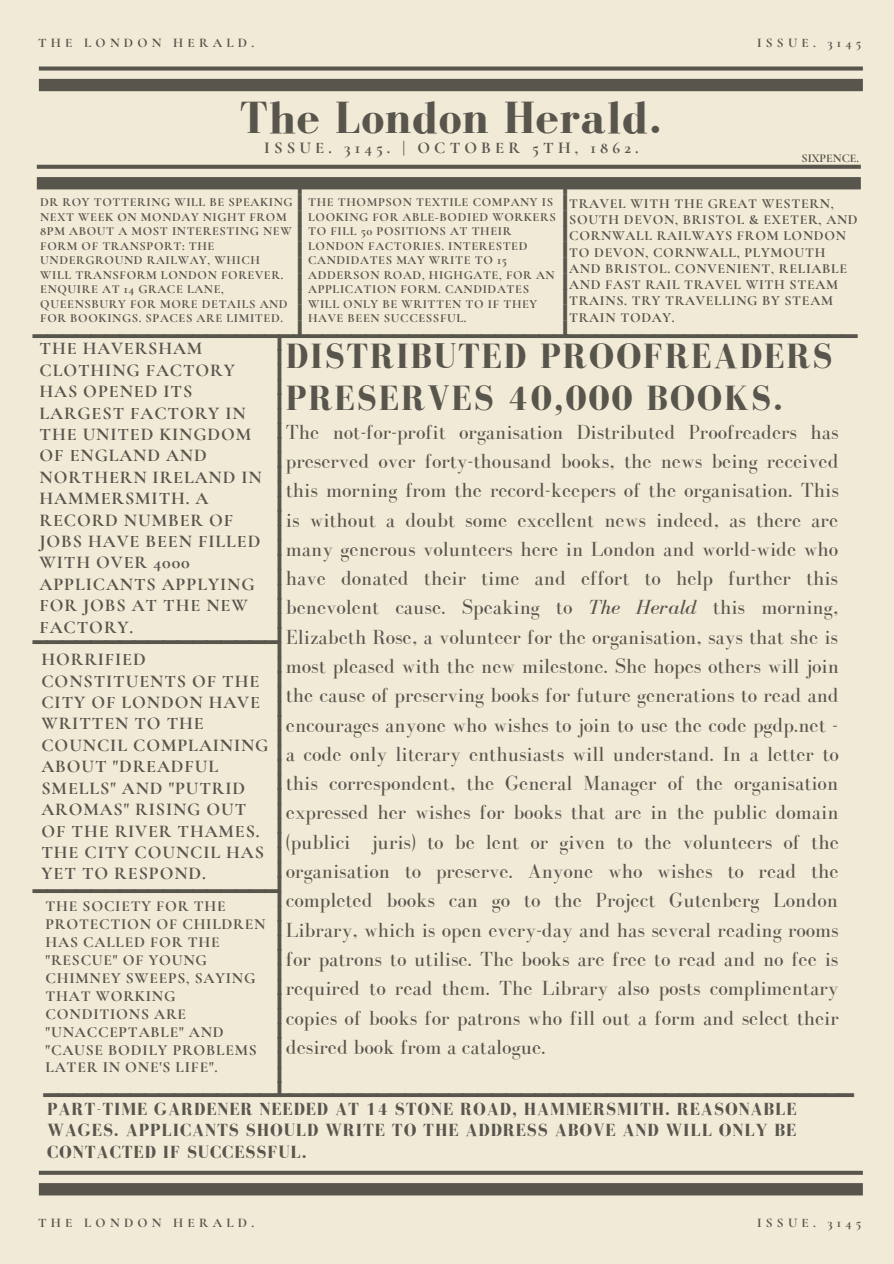
<style>
.page{position:relative;width:894px;height:1264px;background:#fff}
.page>*{position:absolute;margin:0;border:0;box-sizing:border-box;transform-origin:0 0}
.t1{font:700 46.35px "Bodoni FLF";letter-spacing:.02em;color:#58554d}
.t2{font:700 36px/42.8px "Bodoni FLF";letter-spacing:.05em;color:#58554d}
.t3{font:800 31.5px "Open Sans";color:#58554d}
.t4{font:21px/29.2px "Bodoni FLF";color:#58554d;text-align:justify}
.t5{font:700 18px/21.5px "Cormorant Garamond";letter-spacing:.05em;color:#58554d}
.t6{font:700 18px/21.5px "Bodoni FLF";letter-spacing:.05em;color:#58554d;text-align:justify}
.t7{font:700 16.5px "Cormorant Garamond";letter-spacing:.25em;color:#58554d}
.t8{font:700 15.45px/18px "Cormorant Garamond";letter-spacing:.05em;color:#58554d}
.t9{font:700 13.95px/16.2px "Cormorant Garamond";letter-spacing:.05em;color:#58554d}
.t10{font:700 13.2px "Cormorant Garamond";letter-spacing:.32em;color:#58554d}
.t11{font:700 12.45px/14.5px "Cormorant Garamond";letter-spacing:.05em;color:#58554d}
.t12{font:700 12px "Cormorant Garamond";color:#58554d}
.s1{font-style:italic}
</style>
<div class="page">
<div style="left:0;top:0;width:893px;height:1263px;background:#f1ead7"></div>
<svg style="left:39px;top:66px;width:823px;height:25px"></svg>
<svg style="left:37px;top:165px;width:823px;height:24px"></svg>
<svg style="left:39px;top:1170px;width:823px;height:25px"></svg>
<p class="t10" style="left:38px;top:35px;width:217px">THE LONDON HERALD.</p>
<p class="t10" style="left:757px;top:35px;width:106px">ISSUE. 3145</p>
<h1 class="t1" style="left:240px;top:92px;width:423px">The London Herald.</h1>
<p class="t7" style="left:264px;top:138px;width:375px">ISSUE. 3145. | OCTOBER 5TH, 1862.</p>
<p class="t12" style="left:801px;top:151px;width:59px">SIXPENCE.</p>
<p class="t9" style="left:569px;top:195px;width:290px">TRAVEL WITH THE GREAT WESTERN,<br>SOUTH DEVON, BRISTOL &amp; EXETER, AND<br>CORNWALL RAILWAYS FROM LONDON<br>TO DEVON, CORNWALL, PLYMOUTH<br>AND BRISTOL. CONVENIENT, RELIABLE<br>AND FAST RAIL TRAVEL WITH STEAM<br>TRAINS. TRY TRAVELLING BY STEAM<br>TRAIN TODAY.</p>
<h3 class="t3" style="left:337px;top:179px;width:159px;rotate:90deg">__________</h3>
<h3 class="t3" style="left:602px;top:179px;width:159px;rotate:90deg">__________</h3>
<p class="t11" style="left:40px;top:195px;width:254px">DR ROY TOTTERING WILL BE SPEAKING<br>NEXT WEEK ON MONDAY NIGHT FROM<br>8PM ABOUT A MOST INTERESTING NEW<br>FORM OF TRANSPORT: THE<br>UNDERGROUND RAILWAY, WHICH<br>WILL TRANSFORM LONDON FOREVER.<br>ENQUIRE AT 14 GRACE LANE,<br>QUEENSBURY FOR MORE DETAILS AND<br>FOR BOOKINGS. SPACES ARE LIMITED.</p>
<p class="t11" style="left:308px;top:195px;width:249px">THE THOMPSON TEXTILE COMPANY IS<br>LOOKING FOR ABLE-BODIED WORKERS<br>TO FILL 50 POSITIONS AT THEIR<br>LONDON FACTORIES. INTERESTED<br>CANDIDATES MAY WRITE TO 15<br>ADDERSON ROAD, HIGHGATE, FOR AN<br>APPLICATION FORM. CANDIDATES<br>WILL ONLY BE WRITTEN TO IF THEY<br>HAVE BEEN SUCCESSFUL.</p>
<h3 class="t3" style="left:857px;top:374px;width:826px;rotate:-180deg">_________________________________________________________</h3>
<h3 class="t3" style="left:317px;top:335px;width:763px;rotate:90deg">____________________________________________________</h3>
<h2 class="t2" style="left:286px;top:334px;width:548px">DISTRIBUTED PROOFREADERS<br>PRESERVES 40,000 BOOKS.</h2>
<p class="t5" style="left:39px;top:338px;width:224px">THE HAVERSHAM<br>CLOTHING FACTORY<br>HAS OPENED ITS<br>LARGEST FACTORY IN<br>THE UNITED KINGDOM<br>OF ENGLAND AND<br>NORTHERN IRELAND IN<br>HAMMERSMITH. A<br>RECORD NUMBER OF<br>JOBS HAVE BEEN FILLED<br>WITH OVER 4000<br>APPLICANTS APPLYING<br>FOR JOBS AT THE NEW<br>FACTORY.</p>
<p class="t5" style="left:41px;top:648px;width:228px">HORRIFIED<br>CONSTITUENTS OF THE<br>CITY OF LONDON HAVE<br>WRITTEN TO THE<br>COUNCIL COMPLAINING<br>ABOUT "DREADFUL<br>SMELLS" AND "PUTRID<br>AROMAS" RISING OUT<br>OF THE RIVER THAMES.<br>THE CITY COUNCIL HAS<br>YET TO RESPOND.</p>
<p class="t8" style="left:46px;top:897px;width:221px">THE SOCIETY FOR THE<br>PROTECTION OF CHILDREN<br>HAS CALLED FOR THE "RESCUE" OF YOUNG<br>CHIMNEY SWEEPS, SAYING<br>THAT WORKING<br>CONDITIONS ARE "UNACCEPTABLE" AND "CAUSE BODILY PROBLEMS<br>LATER IN ONE'S LIFE".</p>
<p class="t4" style="left:286px;top:417px;width:554px">The not-for-profit organisation Distributed Proofreaders has preserved over forty-thousand books, the news being received this morning from the record-keepers of the organisation. This is without a doubt some excellent news indeed, as there are many generous volunteers here in London and world-wide who have donated their time and effort to help further this benevolent cause. Speaking to <span class="s1">The Herald</span> this morning, Elizabeth Rose, a volunteer for the organisation, says that she is most pleased with the new milestone. She hopes others will join the cause of preserving books for future generations to read and encourages anyone who wishes to join to use the code pgdp.net - a code only literary enthusiasts will understand. In a letter to this correspondent, the General Manager of the organisation expressed her wishes for books that are in the public domain (publici juris) to be lent or given to the volunteers of the organisation to preserve. Anyone who wishes to read the completed books can go to the Project Gutenberg London Library, which is open every-day and has several reading rooms for patrons to utilise. The books are free to read and no fee is required to read them. The Library also posts complimentary copies of books for patrons who fill out a form and select their desired book from a catalogue.</p>
<h3 class="t3" style="left:279px;top:680px;width:248px;rotate:-180deg">_________________</h3>
<h3 class="t3" style="left:279px;top:929px;width:248px;rotate:-180deg">_________________</h3>
<h3 class="t3" style="left:853px;top:1132px;width:811px;rotate:-180deg">________________________________________________________</h3>
<p class="t6" style="left:47px;top:1097px;width:750px">PART-TIME GARDENER NEEDED AT 14 STONE ROAD, HAMMERSMITH. REASONABLE WAGES. APPLICANTS SHOULD WRITE TO THE ADDRESS ABOVE AND WILL ONLY BE CONTACTED IF SUCCESSFUL.</p>
<p class="t10" style="left:38px;top:1214px;width:217px">THE LONDON HERALD.</p>
<p class="t10" style="left:757px;top:1214px;width:106px">ISSUE. 3145</p>
</div>
